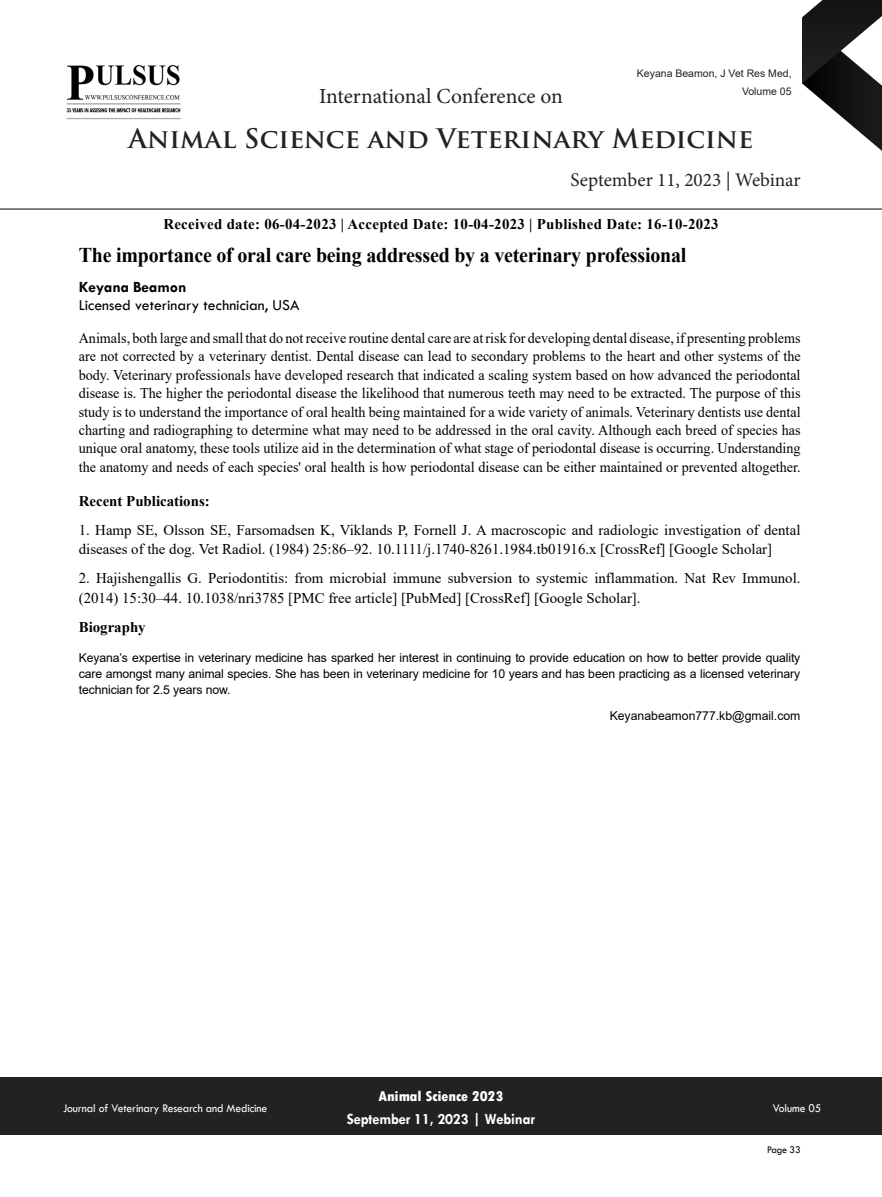
<style>
.page{position:relative;width:882px;height:1197px;background:#fff}
.page>*{position:absolute;margin:0;border:0;box-sizing:border-box;transform-origin:0 0}
.t1{font:700 26.25px "Trajan Pro";color:#222223}
.t2{font:21.53px "Minion Pro";letter-spacing:-.005em;color:#222223}
.t3{font:700 21px "Times New Roman";letter-spacing:-.01em;color:#000;scale:.95 1}
.t4{font:19.25px "Minion Pro";color:#222223}
.t5{font:15.75px "Tw Cen";color:#000}
.t6{font:700 15.75px "Tw Cen";letter-spacing:-.01em;color:#fff;scale:.95 1}
.t7{font:700 15.75px "Tw Cen";color:#000}
.t8{font:14.88px/18.4px "Times New Roman";color:#000;text-align:justify;scale:.95 1}
.t9{font:14.88px/19.2px "Times New Roman";color:#000}
.t10{font:700 14.88px "Times New Roman";letter-spacing:.02em;color:#000}
.t11{font:700 14.88px "Times New Roman";color:#000}
.t12{font:800 condensed 14.88px "Tw Cen";letter-spacing:-.01em;color:#fff;scale:1.1 1}
.t13{font:12.25px/15.8px "Arial";letter-spacing:-.01em;color:#000;text-align:justify}
.t14{font:12.25px "Tw Cen";letter-spacing:-.01em;color:#fff;scale:.95 1}
.t15{font:10.5px/17.5px "Arial";color:#222223;text-align:right}
.t16{font:10.5px "Tw Cen";letter-spacing:-.02em;color:#000;scale:.95 1}
</style>
<div class="page">
<svg style="left:802px;top:0;width:80px;height:151px"></svg>
<div style="left:0;top:1077px;width:882px;height:58px;background:#222223"></div>
<hr style="left:0;top:209px;width:882px;height:1px;background:#000">
<img style="left:66px;top:64px;width:115px;height:56px">
<h2 class="t2" style="left:319px;top:82px;width:245px">International Conference on</h2>
<p class="t15" style="left:637px;top:65px;width:156px">Keyana Beamon, J Vet Res Med,<br>Volume 05</p>
<h1 class="t1" style="left:129px;top:122px;width:626px">Animal Science and Veterinary Medicine</h1>
<p class="t4" style="left:571px;top:167px;width:232px">September 11, 2023 | Webinar</p>
<p class="t10" style="left:163px;top:213px;width:557px">Received date: 06-04-2023 | Accepted Date: 10-04-2023 | Published Date: 16-10-2023</p>
<h3 class="t3" style="left:79px;top:240px;width:641px">The importance of oral care being addressed by a veterinary professional</h3>
<p class="t7" style="left:79px;top:278px;width:109px">Keyana Beamon</p>
<p class="t5" style="left:79px;top:295px;width:222px">Licensed veterinary technician, USA</p>
<p class="t8" style="left:79px;top:328px;width:761px">Animals, both large and small that do not receive routine dental care are at risk for developing dental disease, if presenting problems are not corrected by a veterinary dentist. Dental disease can lead to secondary problems to the heart and other systems of the body. Veterinary professionals have developed research that indicated a scaling system based on how advanced the periodontal disease is. The higher the periodontal disease the likelihood that numerous teeth may need to be extracted. The purpose of this study is to understand the importance of oral health being maintained for a wide variety of animals. Veterinary dentists use dental charting and radiographing to determine what may need to be addressed in the oral cavity. Although each breed of species has unique oral anatomy, these tools utilize aid in the determination of what stage of periodontal disease is occurring. Understanding the anatomy and needs of each species' oral health is how periodontal disease can be either maintained or prevented altogether.</p>
<p class="t11" style="left:79px;top:490px;width:132px">Recent Publications:</p>
<p class="t9" style="left:79px;top:520px;width:723px">1. Hamp SE, Olsson SE, Farsomadsen K, Viklands P, Fornell J. A macroscopic and radiologic investigation of dental diseases of the dog. Vet Radiol. (1984) 25:86–92. 10.1111/j.1740-8261.1984.tb01916.x [CrossRef] [Google Scholar]</p>
<p class="t9" style="left:79px;top:568px;width:723px">2. Hajishengallis G. Periodontitis: from microbial immune subversion to systemic inflammation. Nat Rev Immunol. (2014) 15:30–44. 10.1038/nri3785 [PMC free article] [PubMed] [CrossRef] [Google Scholar].</p>
<p class="t11" style="left:79px;top:616px;width:68px">Biography</p>
<p class="t13" style="left:79px;top:650px;width:723px">Keyana’s expertise in veterinary medicine has sparked her interest in continuing to provide education on how to better provide quality care amongst many animal species. She has been in veterinary medicine for 10 years and has been practicing as a licensed veterinary technician for 2.5 years now.</p>
<p class="t13" style="left:610px;top:707px;width:192px">Keyanabeamon777.kb@gmail.com</p>
<p class="t12" style="left:379px;top:1087px;width:115px">Animal Science 2023</p>
<p class="t6" style="left:347px;top:1110px;width:200px">September 11, 2023 | Webinar</p>
<p class="t14" style="left:63px;top:1100px;width:217px">Journal of Veterinary Research and Medicine</p>
<p class="t14" style="left:773px;top:1100px;width:53px">Volume 05</p>
<p class="t16" style="left:767px;top:1143px;width:37px">Page 33</p>
</div>
